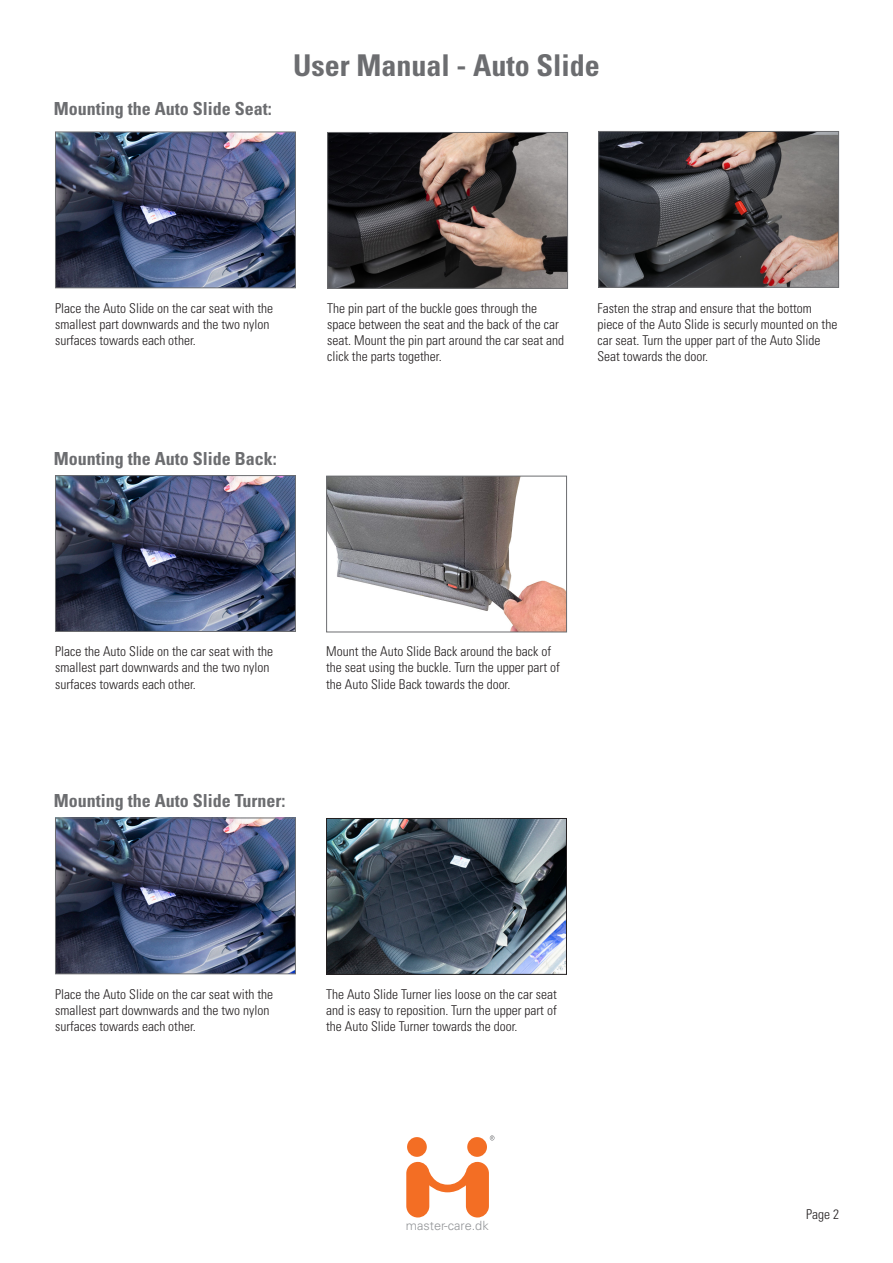
<style>
.page{position:relative;width:893px;height:1263px;background:#fff}
.page>*{position:absolute;margin:0;border:0;box-sizing:border-box;transform-origin:0 0}
.t1{font:700 condensed 30px "Univers LT Std";color:#6c6d70}
.Underoverskrift{font:700 condensed 18px "Univers LT Std";color:#6c6d70}
.t2{font:300 condensed 13.5px/16.2px "Univers LT Std";color:#231f20}
.t3{font:300 12.75px "Univers LT Std";color:#939598}
</style>
<div class="page">
<img style="left:600px;top:133px;width:237px;height:153px">
<div style="left:598px;top:131px;width:241px;height:157px;border:1px solid #6c6d70"></div>
<img style="left:329px;top:134px;width:237px;height:153px">
<div style="left:327px;top:132px;width:241px;height:157px;border:1px solid #6c6d70"></div>
<img style="left:57px;top:134px;width:237px;height:152px">
<div style="left:55px;top:132px;width:241px;height:156px;border:1px solid #6c6d70"></div>
<img style="left:328px;top:478px;width:237px;height:152px">
<div style="left:326px;top:476px;width:241px;height:156px;border:1px solid #6c6d70"></div>
<img style="left:57px;top:477px;width:237px;height:153px">
<div style="left:55px;top:475px;width:241px;height:157px;border:1px solid #6c6d70"></div>
<img style="left:328px;top:820px;width:237px;height:153px">
<div style="left:326px;top:818px;width:241px;height:157px;border:1px solid #231f20"></div>
<img style="left:57px;top:819px;width:237px;height:153px">
<div style="left:55px;top:817px;width:241px;height:157px;border:1px solid #6c6d70"></div>
<svg style="left:406px;top:1162px;width:83px;height:55px"></svg>
<div style="left:407px;top:1137px;width:20px;height:20px;background:#f36e24;border-radius:50%"></div>
<div style="left:467px;top:1137px;width:20px;height:20px;background:#f36e24;border-radius:50%"></div>
<svg style="left:490px;top:1135px;width:4px;height:5px"></svg>
<p class="Underoverskrift" style="left:54px;top:97px;width:220px">Mounting the Auto Slide Seat:</p>
<h1 class="t1" style="left:293px;top:47px;width:308px">User Manual - Auto Slide</h1>
<p class="t2" style="left:55px;top:300px;width:220px">Place the Auto Slide on the car seat with the smallest part downwards and the two nylon surfaces towards each other.</p>
<p class="Underoverskrift" style="left:54px;top:447px;width:225px">Mounting the Auto Slide Back:</p>
<p class="t2" style="left:327px;top:300px;width:238px">The pin part of the buckle goes through the space between the seat and the back of the car seat. Mount the pin part around the car seat and click the parts together.</p>
<p class="t2" style="left:597px;top:300px;width:241px">Fasten the strap and ensure that the bottom piece of the Auto Slide is securly mounted on the car seat. Turn the upper part of the Auto Slide Seat towards the door.</p>
<p class="t2" style="left:55px;top:643px;width:220px">Place the Auto Slide on the car seat with the smallest part downwards and the two nylon surfaces towards each other.</p>
<p class="Underoverskrift" style="left:54px;top:789px;width:233px">Mounting the Auto Slide Turner:</p>
<p class="t2" style="left:326px;top:643px;width:235px">Mount the Auto Slide Back around the back of the seat using the buckle. Turn the upper part of the Auto Slide Back towards the door.</p>
<p class="t2" style="left:55px;top:986px;width:220px">Place the Auto Slide on the car seat with the smallest part downwards and the two nylon surfaces towards each other.</p>
<p class="t2" style="left:326px;top:986px;width:232px;text-align:justify">The Auto Slide Turner lies loose on the car seat and is easy to reposition. Turn the upper part of the Auto Slide Turner towards the door.</p>
<p class="t3" style="left:406px;top:1217px;width:84px">master-care.dk</p>
<p class="t2" style="left:806px;top:1206px;width:34px">Page 2</p>
</div>
